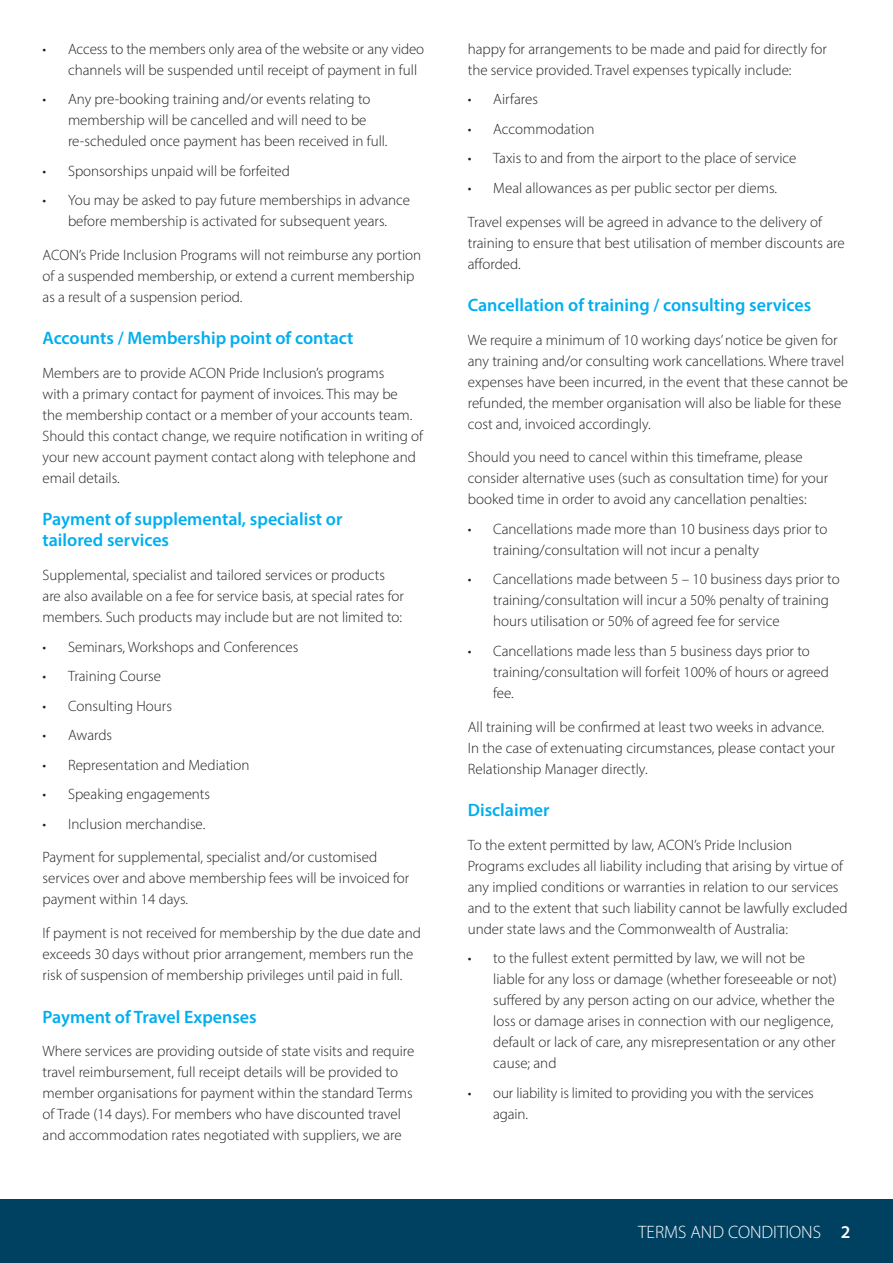
<style>
.page{position:relative;width:893px;height:1263px;background:#fff}
.page>*{position:absolute;margin:0;border:0;box-sizing:border-box;transform-origin:0 0}
.t1{font:600 18px/21px "Myriad Pro";color:#00aeef}
.t2{font:300 18px "Myriad Pro";color:#fff}
.t3{font:300 15px/21px "Myriad Pro";color:#231f20}
.s1{font-weight:600}
</style>
<div class="page">
<div style="left:0;top:1199px;width:893px;height:64px;background:#004161"></div>
<p class="t3" style="left:68px;top:38px;width:358px;text-indent:-26px">• Access to the members only area of the website or any video channels will be suspended until receipt of payment in full</p>
<p class="t3" style="left:68px;top:89px;width:321px;text-indent:-26px">• Any pre-booking training and/or events relating to membership will be cancelled and will need to be re-scheduled once payment has been received in full.</p>
<p class="t3" style="left:43px;top:160px;width:249px">• Sponsorships unpaid will be forfeited</p>
<p class="t3" style="left:43px;top:190px;width:369px;text-align:center">• You may be asked to pay future memberships in advance before membership is activated for subsequent years.</p>
<p class="t3" style="left:43px;top:244px;width:380px">ACON’s Pride Inclusion Programs will not reimburse any portion of a suspended membership, or extend a current membership as a result of a suspension period.</p>
<p class="t1" style="left:43px;top:327px;width:312px">Accounts / Membership point of contact</p>
<p class="t3" style="left:43px;top:362px;width:382px">Members are to provide ACON Pride Inclusion’s programs<br>with a primary contact for payment of invoices. This may be<br>the membership contact or a member of your accounts team.<br>Should this contact change, we require notification in writing of your new account payment contact along with telephone and email details.</p>
<p class="t1" style="left:43px;top:508px;width:301px">Payment of supplemental, specialist or tailored services</p>
<p class="t3" style="left:43px;top:564px;width:363px">Supplemental, specialist and tailored services or products are also available on a fee for service basis, at special rates for members. Such products may include but are not limited to:</p>
<p class="t3" style="left:43px;top:636px;width:257px">• Seminars, Workshops and Conferences</p>
<p class="t3" style="left:43px;top:665px;width:120px">• Training Course</p>
<p class="t3" style="left:43px;top:695px;width:131px">• Consulting Hours</p>
<p class="t3" style="left:43px;top:724px;width:71px">• Awards</p>
<p class="t3" style="left:43px;top:754px;width:208px">• Representation and Mediation</p>
<p class="t3" style="left:43px;top:783px;width:169px">• Speaking engagements</p>
<p class="t3" style="left:43px;top:813px;width:164px">• Inclusion merchandise.</p>
<p class="t3" style="left:43px;top:847px;width:368px">Payment for supplemental, specialist and/or customised services over and above membership fees will be invoiced for payment within 14 days.</p>
<p class="t3" style="left:43px;top:922px;width:380px">If payment is not received for membership by the due date and exceeds 30 days without prior arrangement, members run the risk of suspension of membership privileges until paid in full.</p>
<p class="t1" style="left:43px;top:1005px;width:216px">Payment of Travel Expenses</p>
<p class="t3" style="left:43px;top:1040px;width:373px">Where services are providing outside of state visits and require travel reimbursement, full receipt details will be provided to member organisations for payment within the standard Terms of Trade (14 days). For members who have discounted travel and accommodation rates negotiated with suppliers, we are</p>
<p class="t3" style="left:468px;top:38px;width:361px">happy for arrangements to be made and paid for directly for the service provided. Travel expenses typically include:</p>
<p class="t3" style="left:468px;top:89px;width:72px">• Airfares</p>
<p class="t3" style="left:468px;top:118px;width:128px">• Accommodation</p>
<p class="t3" style="left:468px;top:148px;width:330px">• Taxis to and from the airport to the place of service</p>
<p class="t3" style="left:468px;top:177px;width:311px">• Meal allowances as per public sector per diems.</p>
<p class="t3" style="left:468px;top:211px;width:378px">Travel expenses will be agreed in advance to the delivery of training to ensure that best utilisation of member discounts are afforded.</p>
<p class="t1" style="left:468px;top:294px;width:345px">Cancellation of training / consulting services</p>
<p class="t3" style="left:468px;top:329px;width:382px">We require a minimum of 10 working days’ notice be given for any training and/or consulting work cancellations. Where travel expenses have been incurred, in the event that these cannot be refunded, the member organisation will also be liable for these cost and, invoiced accordingly.</p>
<p class="t3" style="left:468px;top:447px;width:362px">Should you need to cancel within this timeframe, please consider alternative uses (such as consultation time) for your booked time in order to avoid any cancellation penalties:</p>
<p class="t3" style="left:493px;top:518px;width:336px;text-indent:-26px">• Cancellations made more than 10 business days prior to training/consultation will not incur a penalty</p>
<p class="t3" style="left:493px;top:569px;width:348px;text-indent:-26px">• Cancellations made between 5 – 10 business days prior to training/consultation will incur a 50% penalty of training hours utilisation or 50% of agreed fee for service</p>
<p class="t3" style="left:493px;top:640px;width:337px;text-indent:-26px">• Cancellations made less than 5 business days prior to training/consultation will forfeit 100% of hours or agreed fee.</p>
<p class="t3" style="left:468px;top:716px;width:369px">All training will be confirmed at least two weeks in advance.<br>In the case of extenuating circumstances, please contact your<br>Relationship Manager directly.</p>
<p class="t1" style="left:468px;top:799px;width:83px">Disclaimer</p>
<p class="t3" style="left:468px;top:834px;width:381px">To the extent permitted by law, ACON’s Pride Inclusion Programs excludes all liability including that arising by virtue of any implied conditions or warranties in relation to our services and to the extent that such liability cannot be lawfully excluded under state laws and the Commonwealth of Australia:</p>
<p class="t3" style="left:493px;top:947px;width:345px;text-indent:-26px">• to the fullest extent permitted by law, we will not be liable for any loss or damage (whether foreseeable or not) suffered by any person acting on our advice, whether the loss or damage arises in connection with our negligence, default or lack of care, any misrepresentation or any other cause; and</p>
<p class="t3" style="left:493px;top:1082px;width:322px;text-indent:-26px">• our liability is limited to providing you with the services again.</p>
<p class="t2" style="left:638px;top:1221px;width:214px">TERMS AND CONDITIONS <span class="s1">2</span></p>
</div>
